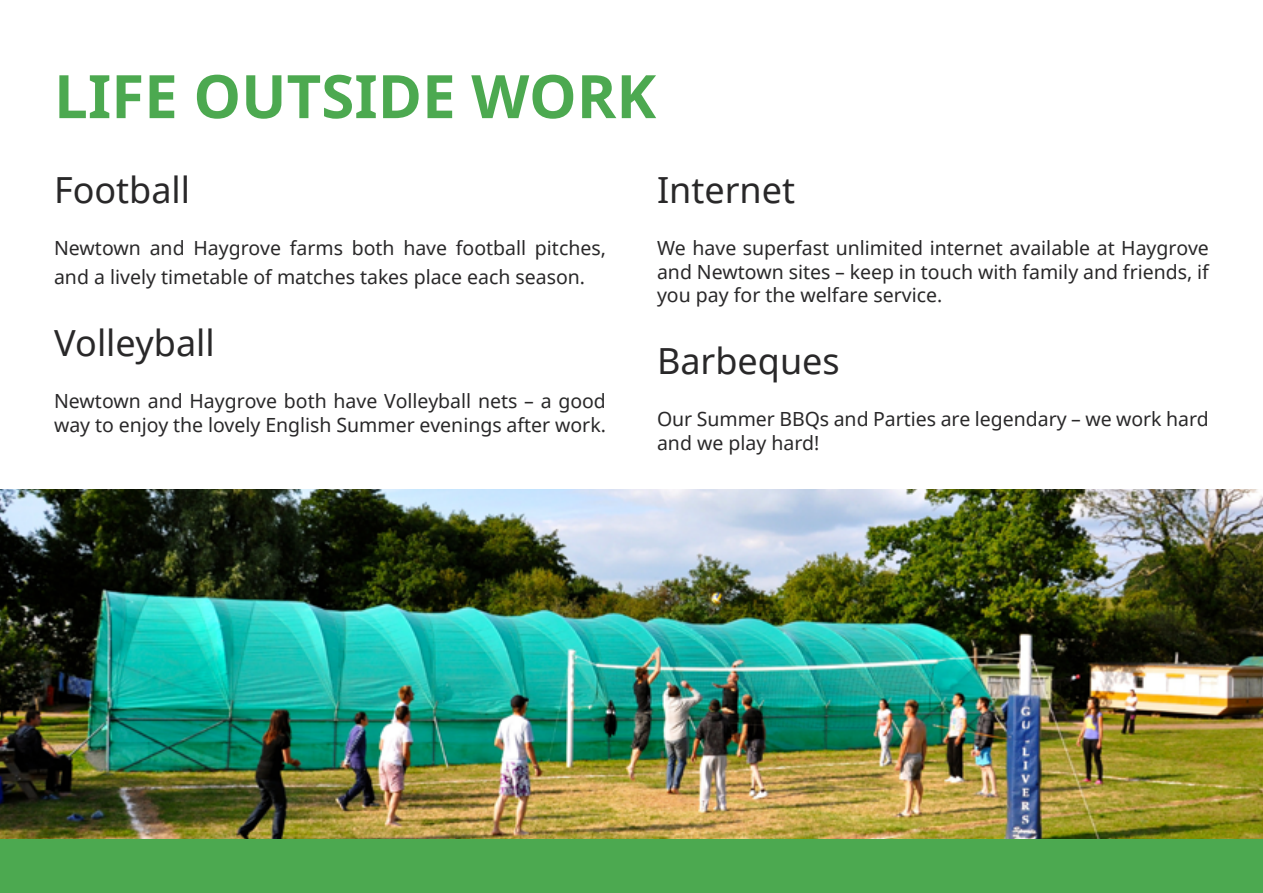
<style>
.page{position:relative;width:1263px;height:893px;background:#fff}
.page>*{position:absolute;margin:0;border:0;box-sizing:border-box;transform-origin:0 0}
.t1{font:700 60px "Noto Sans";color:#4ca950}
.t2{font:36px "Noto Sans";color:#292829}
.t3{font:19.5px/23.4px "Noto Sans";color:#292829}
</style>
<div class="page">
<div style="left:0;top:839px;width:1263px;height:54px;background:#4ca950"></div>
<img style="left:0;top:489px;width:1263px;height:350px">
<h1 class="t1" style="left:54px;top:54px;width:604px">LIFE OUTSIDE WORK</h1>
<h2 class="t2" style="left:54px;top:165px;width:138px">Football</h2>
<p class="t3" style="left:54px;top:233px;width:553px;line-height:28.8px">Newtown and Haygrove farms both have football pitches, and a lively timetable of matches takes place each season.</p>
<h2 class="t2" style="left:54px;top:318px;width:162px">Volleyball</h2>
<p class="t3" style="left:54px;top:389px;width:553px">Newtown and Haygrove both have Volleyball nets – a good way to enjoy the lovely English Summer evenings after work.</p>
<h2 class="t2" style="left:657px;top:165px;width:140px">Internet</h2>
<p class="t3" style="left:657px;top:236px;width:553px;text-align:justify">We have superfast unlimited internet available at Haygrove and Newtown sites – keep in touch with family and friends, if you pay for the welfare service.</p>
<h2 class="t2" style="left:657px;top:336px;width:184px">Barbeques</h2>
<p class="t3" style="left:657px;top:407px;width:553px">Our Summer BBQs and Parties are legendary – we work hard and we play hard!</p>
</div>
